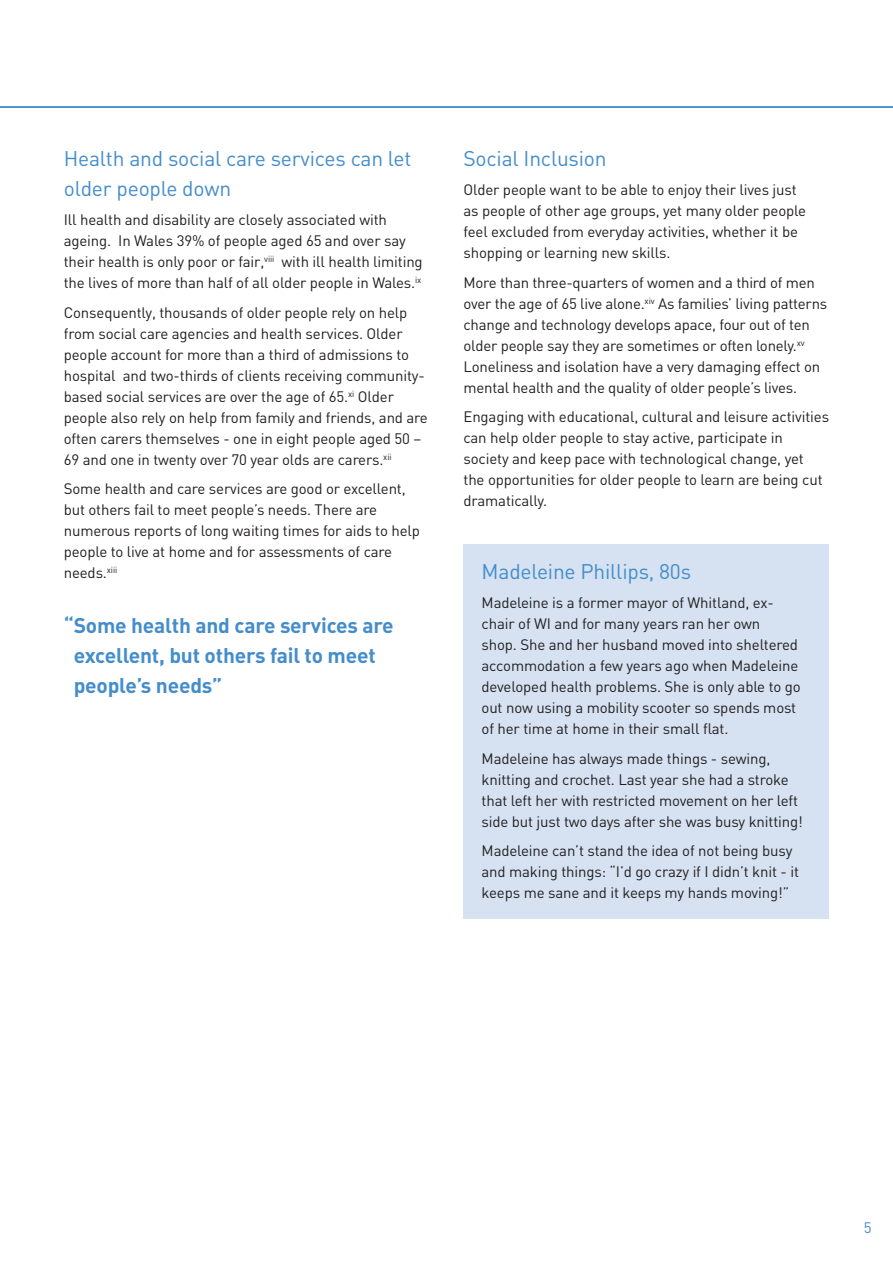
<style>
.page{position:relative;width:893px;height:1263px;background:#fff}
.page>*{position:absolute;margin:0;border:0;box-sizing:border-box;transform-origin:0 0}
.t1{font:21px/30px "DIN";letter-spacing:-.01em;color:#448dcb}
.t2{font:21px/30px "DIN Bold Alternate";letter-spacing:-.01em;color:#448dcb}
.t3{font:15px/21px "DIN";letter-spacing:-.01em;color:#231f20}
.t4{font:15px "DIN";color:#448dcb}
</style>
<div class="page">
<hr style="left:0;top:106px;width:893px;height:2px;background:#448dcb">
<div style="left:463px;top:544px;width:366px;height:375px;background:#d6e2f2"></div>
<h1 class="t1" style="left:64px;top:143px;width:349px">Health and social care services can let older people down</h1>
<p class="t3" style="left:64px;top:209px;width:360px">Ill health and disability are closely associated with ageing. In Wales 39% of people aged 65 and over say their health is only poor or fair,<sup>viii</sup> with ill health limiting the lives of more than half of all older people in Wales.<sup>ix</sup></p>
<p class="t3" style="left:64px;top:302px;width:366px">Consequently, thousands of older people rely on help from social care agencies and health services. Older people account for more than a third of admissions to hospital and two-thirds of clients receiving community&shy;based social services are over the age of 65.<sup>xi</sup> Older people also rely on help from family and friends, and are often carers themselves - one in eight people aged 50 – 69 and one in twenty over 70 year olds are carers.<sup>xii</sup></p>
<p class="t3" style="left:64px;top:478px;width:358px">Some health and care services are good or excellent, but others fail to meet people’s needs. There are numerous reports of long waiting times for aids to help people to live at home and for assessments of care needs.<sup>xiii</sup></p>
<h1 class="t2" style="left:74px;top:609px;width:321px;text-indent:-10px">“Some health and care services are excellent, but others fail to meet people’s needs”</h1>
<h1 class="t1" style="left:463px;top:143px;width:145px">Social Inclusion</h1>
<p class="t3" style="left:463px;top:179px;width:344px">Older people want to be able to enjoy their lives just as people of other age groups, yet many older people feel excluded from everyday activities, whether it be shopping or learning new skills.</p>
<p class="t3" style="left:463px;top:272px;width:365px">More than three-quarters of women and a third of men over the age of 65 live alone.<sup>xiv</sup> As families’ living patterns change and technology develops apace, four out of ten older people say they are sometimes or often lonely.<sup>xv </sup>Loneliness and isolation have a very damaging effect on mental health and the quality of older people’s lives.</p>
<p class="t3" style="left:463px;top:406px;width:367px">Engaging with educational, cultural and leisure activities can help older people to stay active, participate in society and keep pace with technological change, yet<br>the opportunities for older people to learn are being cut dramatically.</p>
<h1 class="t1" style="left:482px;top:556px;width:211px">Madeleine Phillips, 80s</h1>
<p class="t3" style="left:482px;top:592px;width:321px">Madeleine is a former mayor of Whitland, ex&shy;chair of WI and for many years ran her own<br>shop. She and her husband moved into sheltered accommodation a few years ago when Madeleine developed health problems. She is only able to go out now using a mobility scooter so spends most of her time at home in their small flat.</p>
<p class="t3" style="left:482px;top:747px;width:323px">Madeleine has always made things - sewing, knitting and crochet. Last year she had a stroke that left her with restricted movement on her left side but just two days after she was busy knitting!</p>
<p class="t3" style="left:482px;top:840px;width:319px">Madeleine can’t stand the idea of not being busy and making things: “I’d go crazy if I didn’t knit - it keeps me sane and it keeps my hands moving!”</p>
<p class="t4" style="left:864px;top:1218px;width:9px">5</p>
</div>
